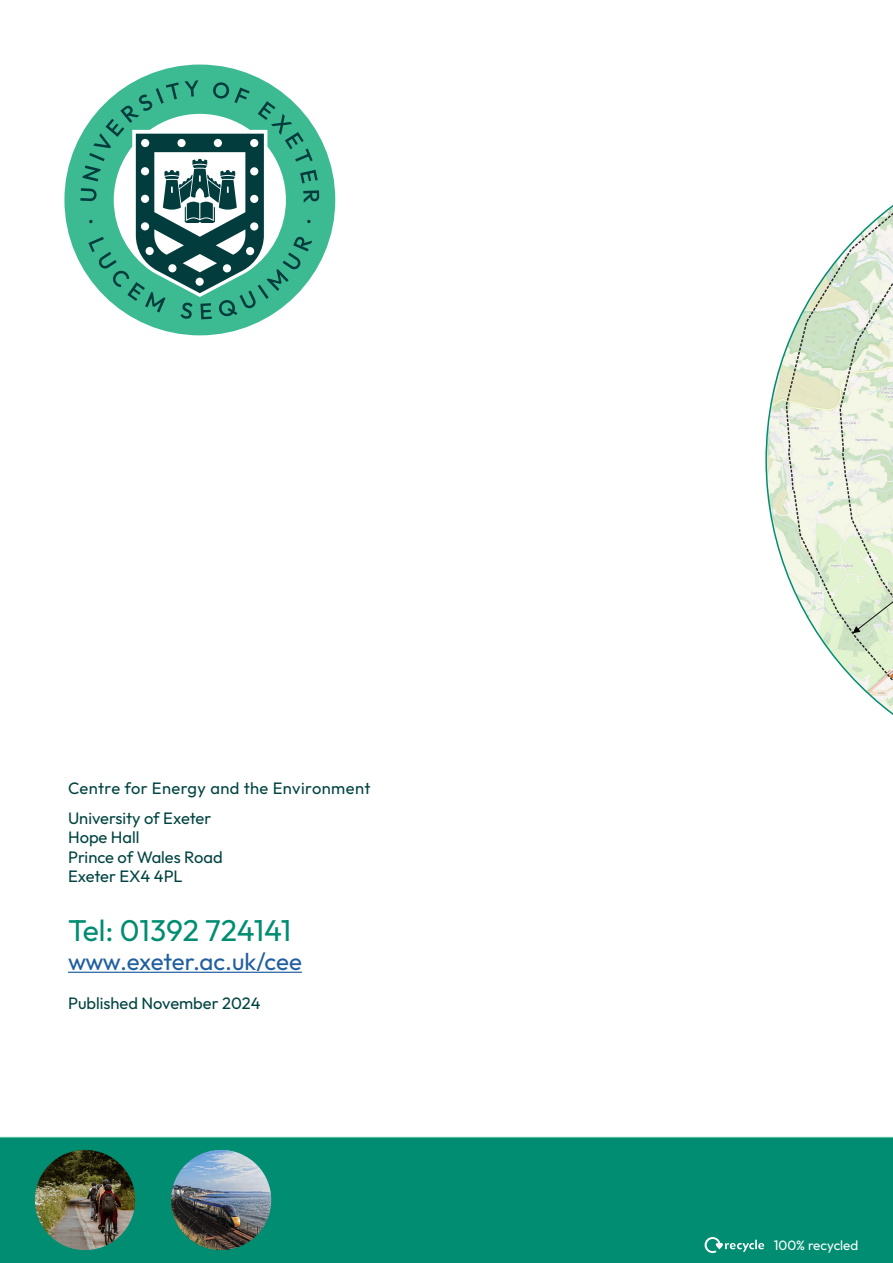
<style>
.page{position:relative;width:893px;height:1263px;background:#fff}
.page>*{position:absolute;margin:0;border:0;box-sizing:border-box;transform-origin:0 0}
.Body1{font:30px "Outfit";color:#008d71}
.Body1-2{font:24px "Outfit";letter-spacing:-.015em;color:#215e9f}
.Body1-3{font:16.5px/19.5px "Outfit";color:#004441}
.Body1-4{font:16.5px/29.2px "Outfit";letter-spacing:.02em;color:#004441}
.Body1-5{font:13.5px "Outfit";color:#fff}
</style>
<div class="page">
<div style="left:0;top:1137px;width:893px;height:126px;background:#008d71"></div>
<div style="left:64px;top:65px;width:271px;height:270px;background:#3cba92;border-radius:50%"></div>
<svg style="left:80px;top:80px;width:239px;height:239px"></svg>
<svg style="left:705px;top:1237px;width:59px;height:16px"></svg>
<svg style="left:765px;top:205px;width:128px;height:510px"></svg>
<img style="left:34px;top:1149px;width:102px;height:101px;border-radius:51px">
<img style="left:170px;top:1149px;width:102px;height:101px;border-radius:51px">
<hr style="left:68px;top:972px;width:234px;height:1px;background:#215e9f">
<p class="Body1-4" style="left:68px;top:774px;width:304px">Centre for Energy and the Environment<br>University of Exeter</p>
<p class="Body1-3" style="left:68px;top:827px;width:156px">Hope Hall<br>Prince of Wales Road<br>Exeter EX4 4PL</p>
<p class="Body1" style="left:68px;top:913px;width:225px">Tel: 01392 724141</p>
<p class="Body1-2" style="left:68px;top:948px;width:235px">www.exeter.ac.uk/cee</p>
<p class="Body1-3" style="left:68px;top:993px;width:194px">Published November 2024</p>
<p class="Body1-5" style="left:774px;top:1237px;width:86px">100% recycled</p>
</div>
